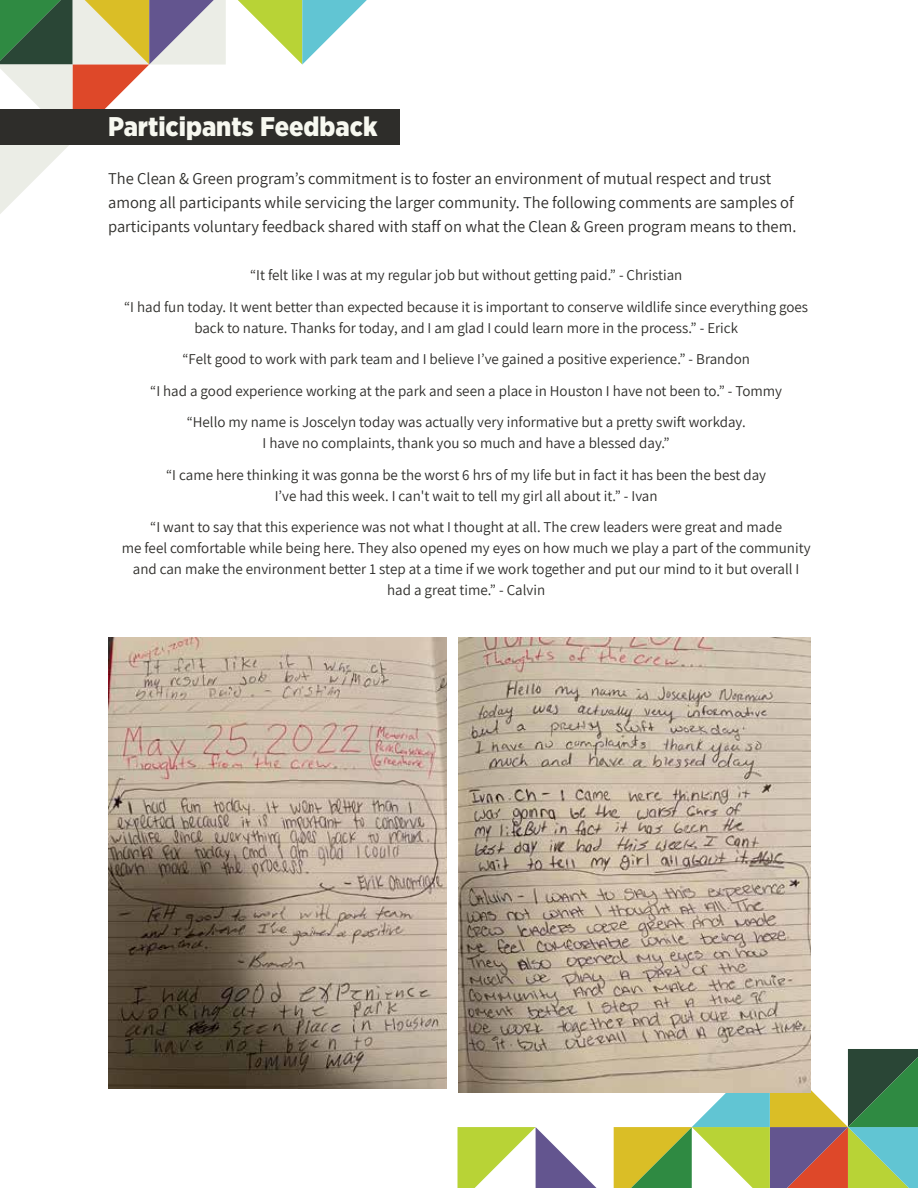
<style>
.page{position:relative;width:918px;height:1188px;background:#fff}
.page>*{position:absolute;margin:0;border:0;box-sizing:border-box;transform-origin:0 0}
.t1{font:900 27px "Gotham Narrow";color:#f7f8f0}
.t2{font:700 17.55px "Open Sans";color:#231f20}
.t3{font:16.5px/24px "Assistant";color:#2e2d2a}
.t4{font:15px/31.5px "Assistant";color:#2e2d2a;text-align:center}
</style>
<div class="page">
<svg style="left:458px;top:1127px;width:139px;height:61px"></svg>
<svg style="left:614px;top:1049px;width:304px;height:139px"></svg>
<svg style="left:238px;top:0;width:129px;height:65px"></svg>
<svg style="left:0;top:0;width:226px;height:214px"></svg>
<div style="left:0;top:109px;width:400px;height:36px;background:#2e2d2a"></div>
<img style="left:109px;top:638px;width:338px;height:451px">
<img style="left:458px;top:638px;width:353px;height:455px">
<h1 class="t1" style="left:108px;top:109px;width:271px">Participants Feedback</h1>
<p class="t3" style="left:108px;top:166px;width:690px">The Clean &amp; Green program’s commitment is to foster an environment of mutual respect and trust among all participants while servicing the larger community. The following comments are samples of participants voluntary feedback shared with staff on what the Clean &amp; Green program means to them.</p>
<p class="t4" style="left:124px;top:259px;width:686px">“It felt like I was at my regular job but without getting paid.” - Christian<br>“I had fun today. It went better than expected because it is important to conserve wildlife since everything goes</p>
<p class="t4" style="left:150px;top:311px;width:633px">back to nature. Thanks for today, and I am glad I could learn more in the process.” - Erick<br>“Felt good to work with park team and I believe I’ve gained a positive experience.” - Brandon<br>“I had a good experience working at the park and seen a place in Houston I have not been to.” - Tommy “Hello my name is Joscelyn today was actually very informative but a pretty swift workday.</p>
<p class="t4" style="left:166px;top:427px;width:602px">I have no complaints, thank you so much and have a blessed day.”<br>“I came here thinking it was gonna be the worst 6 hrs of my life but in fact it has been the best day</p>
<p class="t4" style="left:150px;top:479px;width:633px">I’ve had this week. I can't wait to tell my girl all about it.” - Ivan<br>“I want to say that this experience was not what I thought at all. The crew leaders were great and made</p>
<p class="t4" style="left:122px;top:537px;width:690px;line-height:21px">me feel comfortable while being here. They also opened my eyes on how much we play a part of the community and can make the environment better 1 step at a time if we work together and put our mind to it but overall I had a great time.” - Calvin</p>
<p class="t2" style="left:133px;top:516px;width:195px">Participants Feedback</p>
</div>
